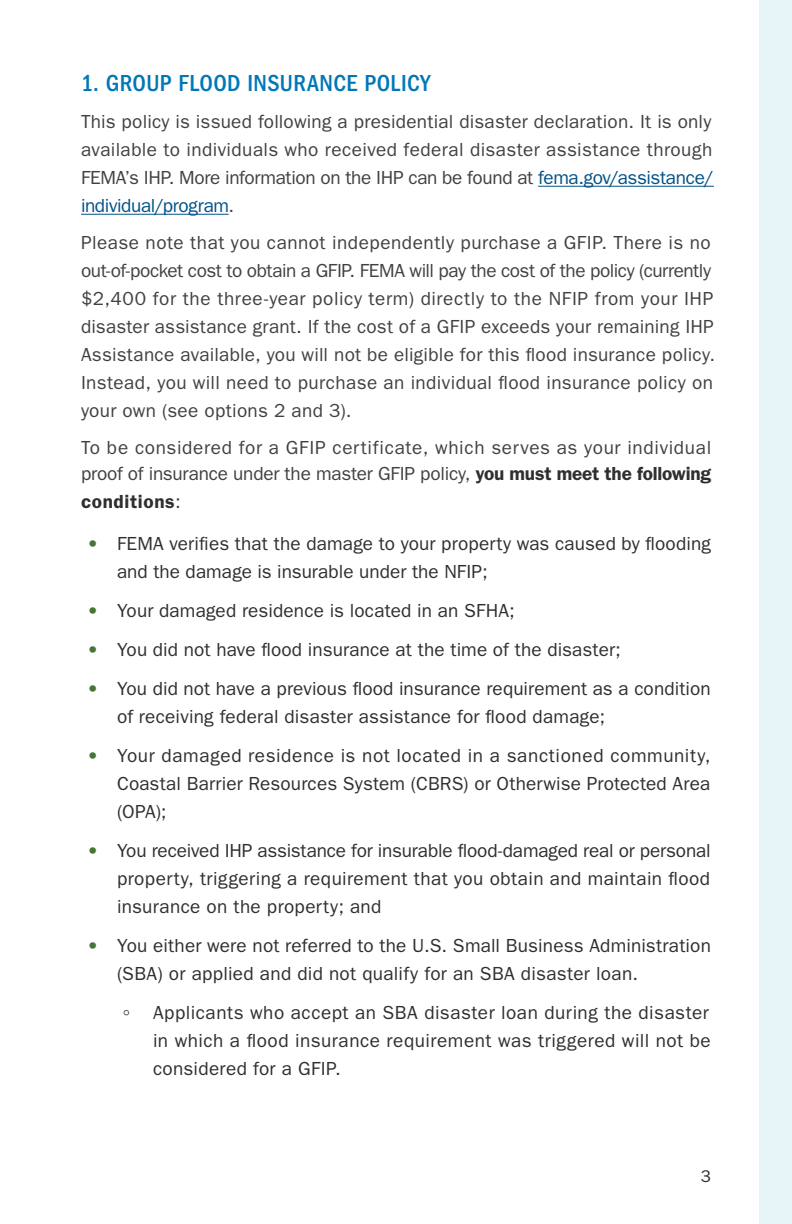
<style>
.page{position:relative;width:792px;height:1224px;background:#fff}
.page>*{position:absolute;margin:0;border:0;box-sizing:border-box;transform-origin:0 0}
.t1{font:500 condensed 24px "ITC Franklin Gothic Std";letter-spacing:.015em;color:#0177b8}
.t2{font:19px/28px "ITC Franklin Gothic Std";letter-spacing:.01em;color:#2f2f30}
.Body_Text{font:19px/28px "ITC Franklin Gothic Std";letter-spacing:.015em;color:#414042}
.Body_Text_Last{font:19px/26px "ITC Franklin Gothic Std";letter-spacing:.03em;color:#414042}
.Body_Text_Last-2{font:600 19px "ITC Franklin Gothic Std";letter-spacing:.035em;color:#2f2f30}
.t3{font:17px "ITC Franklin Gothic Std";color:#2f2f30}
.s1{color:#005288}
.s2{font-weight:600;color:#2f2f30}
.s3{font-weight:400;color:#414042}
.s4{font-family:"ITC Franklin Gothic Std Hvy";color:#487436}
.s5{font-family:"Arial";font-weight:700}
</style>
<div class="page">
<hr style="left:0;top:0;width:1px;height:446px;background:#005288">
<div style="left:759px;top:0;width:33px;height:1224px;background:#e6f3f7"></div>
<hr style="left:538px;top:186px;width:176px;height:1px;background:#005288">
<hr style="left:81px;top:214px;width:148px;height:1px;background:#005288">
<svg style="left:0;top:434px;width:1px;height:12px"></svg>
<h3 class="t1" style="left:81px;top:70px;width:351px">1. GROUP FLOOD INSURANCE POLICY</h3>
<p class="Body_Text" style="left:81px;top:108px;width:634px">This policy is issued following a presidential disaster declaration. It is only available to individuals who received federal disaster assistance through FEMA’s IHP. More information on the IHP can be found at <span class="s1">fema.gov/assistance/ individual/program</span>.</p>
<p class="Body_Text" style="left:81px;top:229px;width:636px">Please note that you cannot independently purchase a GFIP. There is no out-of-pocket cost to obtain a GFIP. FEMA will pay the cost of the policy (currently $2,400 for the three-year policy term) directly to the NFIP from your IHP disaster assistance grant. If the cost of a GFIP exceeds your remaining IHP Assistance available, you will not be eligible for this flood insurance policy.<br>Instead, you will need to purchase an individual flood insurance policy on your own (see options 2 and 3).</p>
<p class="Body_Text_Last" style="left:81px;top:435px;width:632px">To be considered for a GFIP certificate, which serves as your individual proof of insurance under the master GFIP policy, <span class="s2">you must meet the following</span></p>
<p class="Body_Text_Last-2" style="left:81px;top:491px;width:101px">conditions<span class="s3">:</span></p>
<p class="t2" style="left:117px;top:529px;width:596px;text-indent:-30px"><span class="s4">•</span> FEMA verifies that the damage to your property was caused by flooding and the damage is insurable under the NFIP;</p>
<p class="t2" style="left:87px;top:596px;width:429px"><span class="s4">•</span> Your damaged residence is located in an SFHA;</p>
<p class="t2" style="left:87px;top:635px;width:535px"><span class="s4">•</span> You did not have flood insurance at the time of the disaster;</p>
<p class="t2" style="left:117px;top:674px;width:595px;text-indent:-30px"><span class="s4">•</span> You did not have a previous flood insurance requirement as a condition of receiving federal disaster assistance for flood damage;</p>
<p class="t2" style="left:117px;top:741px;width:595px;text-align:justify;text-indent:-30px"><span class="s4">•</span> Your damaged residence is not located in a sanctioned community, Coastal Barrier Resources System (CBRS) or Otherwise Protected Area (OPA);</p>
<p class="t2" style="left:117px;top:836px;width:595px;text-align:justify;text-indent:-30px"><span class="s4">•</span> You received IHP assistance for insurable flood-damaged real or personal property, triggering a requirement that you obtain and maintain flood insurance on the property; and</p>
<p class="t2" style="left:117px;top:931px;width:596px;text-indent:-30px"><span class="s4">•</span> You either were not referred to the U.S. Small Business Administration (SBA) or applied and did not qualify for an SBA disaster loan.</p>
<p class="t2" style="left:153px;top:998px;width:559px;text-align:justify;text-indent:-30px"><span class="s5">◦</span> Applicants who accept an SBA disaster loan during the disaster in which a flood insurance requirement was triggered will not be considered for a GFIP.</p>
<p class="t3" style="left:701px;top:1166px;width:12px">3</p>
</div>
